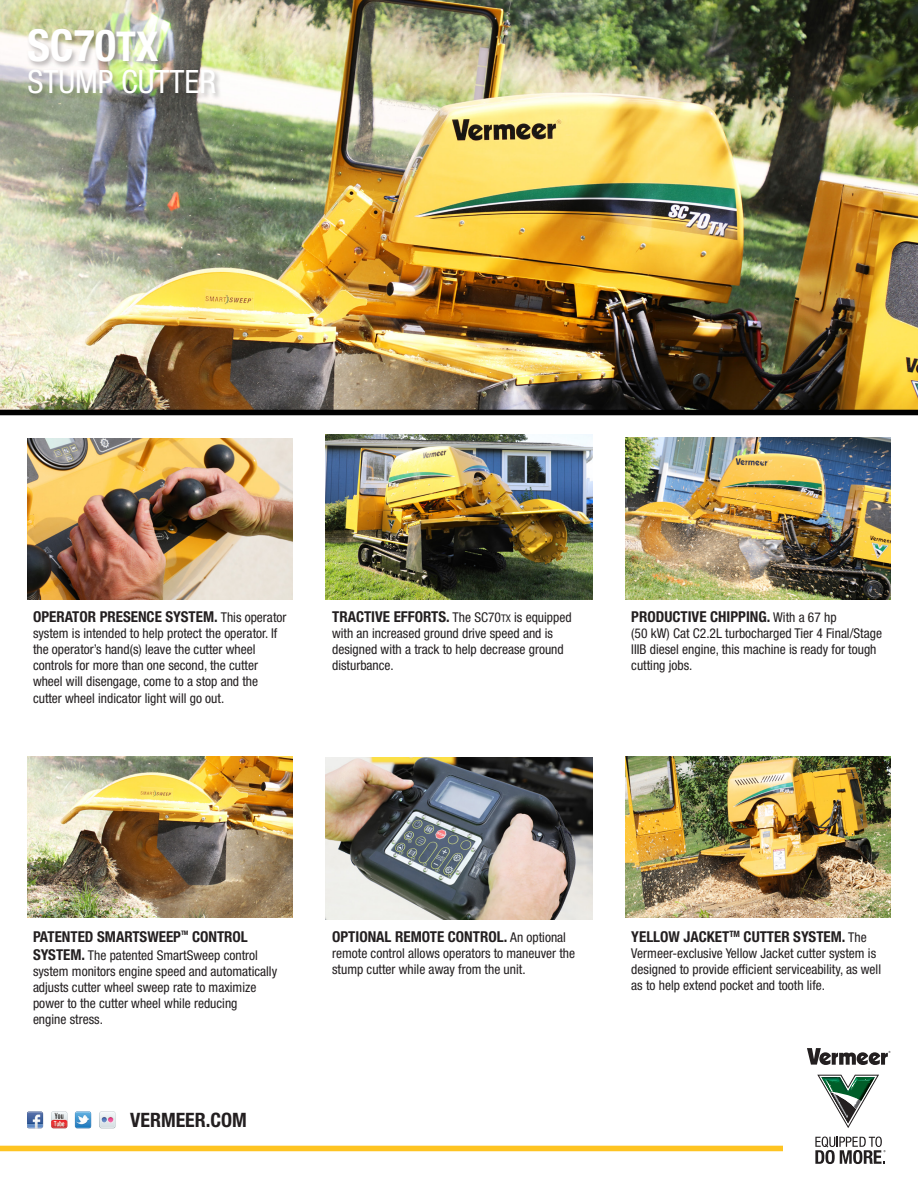
<style>
.page{position:relative;width:918px;height:1188px;background:#fff}
.page>*{position:absolute;margin:0;border:0;box-sizing:border-box;transform-origin:0 0}
.t1{font:700 condensed 44.25px "Helvetica Neue";color:#fff}
.t2{font:condensed 32.25px "Helvetica Neue";color:#fff}
.t3{font:700 condensed 19.8px "Helvetica Neue";color:#231f20}
.t4{font:700 condensed 15px "Helvetica Neue";color:#231f20}
.t5{font:condensed 13.5px/16.2px "Helvetica Neue";color:#231f20}
.t6{font:700 condensed 6.15px "Helvetica Neue";color:#231f20}
.s1{font-size:41.25px}
.s2{font-weight:400;font-size:13.5px}
.s3{font-weight:700;font-size:15px}
.s4{font-size:10.5px}
</style>
<div class="page">
<svg style="left:807px;top:1048px;width:83px;height:17px"></svg>
<svg style="left:815px;top:1137px;width:71px;height:27px"></svg>
<svg style="left:817px;top:1075px;width:62px;height:53px"></svg>
<img style="left:27px;top:1111px;width:89px;height:18px">
<div style="left:0;top:1146px;width:783px;height:5px;background:#fec422"></div>
<img style="left:0;top:0;width:918px;height:410px">
<div style="left:27px;top:28px;width:196px;height:73px;background:#231f20;opacity:.3"></div>
<div style="left:0;top:410px;width:918px;height:5px;background:#010101"></div>
<img style="left:27px;top:438px;width:266px;height:161px">
<img style="left:326px;top:434px;width:266px;height:165px">
<img style="left:625px;top:437px;width:266px;height:162px">
<img style="left:326px;top:757px;width:266px;height:162px">
<img style="left:27px;top:756px;width:266px;height:162px">
<img style="left:625px;top:757px;width:266px;height:161px">
<p class="t1" style="left:27px;top:19px;width:133px">SC70<span class="s1">TX</span></p>
<p class="t2" style="left:27px;top:63px;width:190px">STUMP CUTTER</p>
<p class="t4" style="left:33px;top:607px;width:255px">OPERATOR PRESENCE SYSTEM. <span class="s2">This operator</span></p>
<p class="t5" style="left:33px;top:625px;width:246px">system is intended to help protect the operator. If the operator’s hand(s) leave the cutter wheel</p>
<p class="t5" style="left:33px;top:657px;width:227px;text-align:justify">controls for more than one second, the cutter wheel will disengage, come to a stop and the cutter wheel indicator light will go out.</p>
<p class="t5" style="left:332px;top:609px;width:241px"><span class="s3">TRACTIVE EFFORTS.</span> The SC70<span class="s4">TX</span> is equipped with an increased ground drive speed and is designed with a track to help decrease ground disturbance.</p>
<p class="t4" style="left:631px;top:607px;width:207px">PRODUCTIVE CHIPPING. <span class="s2">With a 67 hp</span></p>
<p class="t5" style="left:631px;top:625px;width:252px">(50 kW) Cat C2.2L turbocharged Tier 4 Final/Stage<br>IIIB diesel engine, this machine is ready for tough cutting jobs.</p>
<p class="t4" style="left:33px;top:927px;width:150px">PATENTED SMARTSWEEP</p>
<p class="t6" style="left:181px;top:929px;width:9px">TM</p>
<p class="t4" style="left:192px;top:927px;width:57px">CONTROL</p>
<p class="t5" style="left:33px;top:947px;width:246px"><span class="s3">SYSTEM.</span> The patented SmartSweep control system monitors engine speed and automatically adjusts cutter wheel sweep rate to maximize power to the cutter wheel while reducing</p>
<p class="t5" style="left:33px;top:1011px;width:71px">engine stress.</p>
<p class="t3" style="left:130px;top:1108px;width:118px">VERMEER.COM</p>
<p class="t4" style="left:332px;top:927px;width:235px">OPTIONAL REMOTE CONTROL. <span class="s2">An optional</span></p>
<p class="t5" style="left:332px;top:945px;width:245px">remote control allows operators to maneuver the stump cutter while away from the unit.</p>
<p class="t4" style="left:631px;top:927px;width:237px">YELLOW JACKET<sup>TM</sup> CUTTER SYSTEM. <span class="s2">The</span></p>
<p class="t5" style="left:631px;top:945px;width:251px">Vermeer-exclusive Yellow Jacket cutter system is designed to provide efficient serviceability, as well as to help extend pocket and tooth life.</p>
</div>
